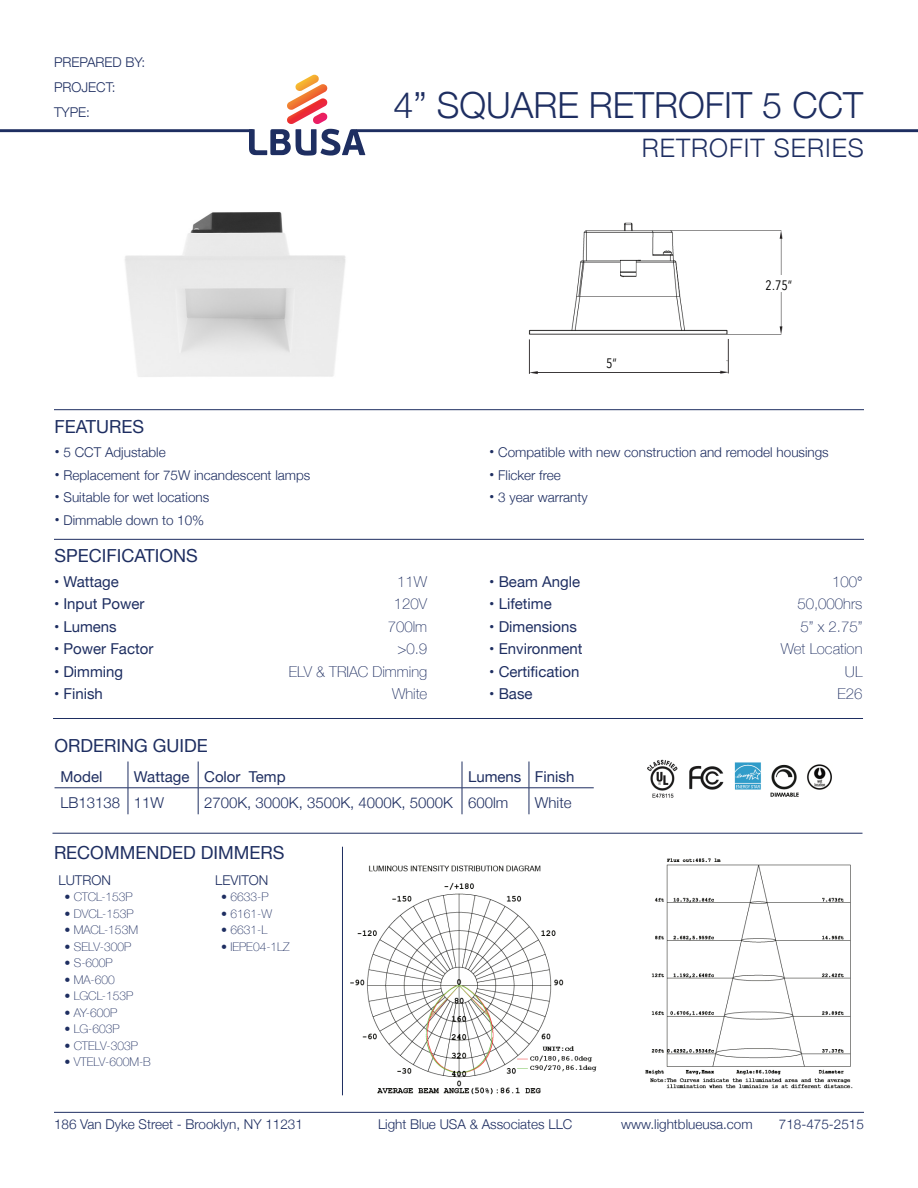
<style>
.page{position:relative;width:918px;height:1188px;background:#fff}
.page>*{position:absolute;margin:0;border:0;box-sizing:border-box;transform-origin:0 0}
.t1{font:300 36px "Helvetica Neue";color:#1e2e61}
.t2{font:300 25.5px "Helvetica Neue";letter-spacing:.04em;color:#1e2e61}
.t3{font:18px "Helvetica Neue";color:#1e2e61}
.Chart_Left{font:15px "Helvetica Neue";color:#1e2e61}
.Chart_Left-2{font:100 15px "Helvetica Neue";color:#1e2e61}
.t4{font:300 15px "Helvetica Neue";color:#1e2e61}
.t5{font:13.65px "Avenir Next Condensed";color:#000}
.Chart_Left-3{font:300 13.5px "Helvetica Neue";color:#1e2e61}
.Chart_Left-4{font:100 12px "Helvetica Neue";color:#1e2e61}
.s1{font-weight:400;font-size:15px}
.s2{font-family:"PF Beau Sans Pro"}
</style>
<div class="page">
<hr style="left:356px;top:129px;width:562px;height:3px;background:#1e2e61">
<hr style="left:0;top:129px;width:253px;height:3px;background:#1e2e61">
<svg style="left:249px;top:75px;width:116px;height:81px"></svg>
<hr style="left:55px;top:788px;width:73px;height:1px;background:#1e2e61">
<hr style="left:128px;top:788px;width:70px;height:1px;background:#1e2e61">
<svg style="left:128px;top:762px;width:1px;height:52px"></svg>
<hr style="left:198px;top:788px;width:264px;height:1px;background:#1e2e61">
<svg style="left:198px;top:762px;width:1px;height:52px"></svg>
<hr style="left:462px;top:788px;width:67px;height:1px;background:#1e2e61">
<svg style="left:462px;top:762px;width:1px;height:52px"></svg>
<hr style="left:529px;top:788px;width:65px;height:1px;background:#1e2e61">
<svg style="left:529px;top:762px;width:1px;height:52px"></svg>
<hr style="left:53px;top:718px;width:810px;height:1px;background:#1e2e61">
<hr style="left:342px;top:847px;width:1px;height:248px;background:#1e2e61">
<hr style="left:52px;top:833px;width:810px;height:1px;background:#1e2e61">
<hr style="left:54px;top:1112px;width:810px;height:1px;background:#1e2e61">
<img style="left:125px;top:212px;width:221px;height:165px">
<img style="left:647px;top:759px;width:185px;height:39px">
<img style="left:528px;top:222px;width:255px;height:153px">
<div style="left:607px;top:353px;width:29px;height:17px;background:#fff"></div>
<div style="left:766px;top:275px;width:29px;height:17px;background:#fff"></div>
<img style="left:350px;top:858px;width:503px;height:237px">
<hr style="left:54px;top:539px;width:810px;height:1px;background:#1e2e61">
<hr style="left:54px;top:409px;width:810px;height:1px;background:#1e2e61">
<p class="Chart_Left-3" style="left:54px;top:51px;width:93px">PREPARED BY:</p>
<p class="Chart_Left-3" style="left:54px;top:76px;width:63px">PROJECT:</p>
<p class="Chart_Left-3" style="left:54px;top:101px;width:38px">TYPE:</p>
<p class="t3" style="left:55px;top:413px;width:91px">FEATURES</p>
<p class="Chart_Left-3" style="left:55px;top:441px;width:113px"><span class="s1">•</span> 5 CCT Adjustable</p>
<p class="Chart_Left-3" style="left:55px;top:464px;width:257px"><span class="s1">•</span> Replacement for 75W incandescent lamps</p>
<p class="Chart_Left-3" style="left:55px;top:486px;width:156px"><span class="s1">•</span> Suitable for wet locations</p>
<p class="Chart_Left-3" style="left:55px;top:509px;width:151px"><span class="s1">•</span> Dimmable down to 10%</p>
<p class="t3" style="left:55px;top:543px;width:145px">SPECIFICATIONS</p>
<p class="t1" style="left:393px;top:77px;width:471px">4” SQUARE RETROFIT 5 CCT</p>
<p class="t2" style="left:642px;top:127px;width:224px">RETROFIT SERIES</p>
<p class="t5" style="left:606px;top:352px;width:12px">5“</p>
<p class="t5" style="left:766px;top:273px;width:28px">2.75“</p>
<p class="Chart_Left-3" style="left:489px;top:441px;width:341px"><span class="s1">•</span> Compatible with new construction and remodel housings</p>
<p class="Chart_Left-3" style="left:489px;top:464px;width:73px"><span class="s1">•</span> Flicker free</p>
<p class="Chart_Left-3" style="left:489px;top:486px;width:100px"><span class="s1">•</span> 3 year warranty</p>
<p class="Chart_Left" style="left:54px;top:570px;width:66px">• Wattage</p>
<p class="Chart_Left-2" style="left:397px;top:570px;width:32px">11W</p>
<p class="Chart_Left" style="left:54px;top:593px;width:92px">• Input Power</p>
<p class="Chart_Left-2" style="left:394px;top:592px;width:35px">120V</p>
<p class="Chart_Left" style="left:54px;top:615px;width:64px">• Lumens</p>
<p class="Chart_Left-2" style="left:388px;top:615px;width:41px">700lm</p>
<p class="Chart_Left" style="left:54px;top:638px;width:101px">• Power Factor</p>
<p class="Chart_Left-2" style="left:397px;top:637px;width:31px">&gt;0.9</p>
<p class="Chart_Left" style="left:54px;top:660px;width:71px">• Dimming</p>
<p class="Chart_Left-2" style="left:289px;top:660px;width:140px">ELV &amp; TRIAC Dimming</p>
<p class="Chart_Left" style="left:54px;top:683px;width:50px">• Finish</p>
<p class="Chart_Left-2" style="left:392px;top:682px;width:37px">White</p>
<p class="t3" style="left:55px;top:733px;width:155px">ORDERING GUIDE</p>
<p class="Chart_Left" style="left:489px;top:570px;width:92px">• Beam Angle</p>
<p class="Chart_Left-2" style="left:832px;top:570px;width:32px">100<span class="s2">°</span></p>
<p class="Chart_Left" style="left:489px;top:593px;width:64px">• Lifetime</p>
<p class="Chart_Left-2" style="left:797px;top:592px;width:67px">50,000hrs</p>
<p class="Chart_Left" style="left:489px;top:615px;width:89px">• Dimensions</p>
<p class="Chart_Left-2" style="left:801px;top:615px;width:63px">5” x 2.75”</p>
<p class="Chart_Left" style="left:489px;top:638px;width:95px">• Environment</p>
<p class="Chart_Left-2" style="left:781px;top:637px;width:83px">Wet Location</p>
<p class="Chart_Left" style="left:489px;top:660px;width:92px">• Certification</p>
<p class="Chart_Left-2" style="left:845px;top:660px;width:19px">UL</p>
<p class="Chart_Left" style="left:489px;top:683px;width:45px">• Base</p>
<p class="Chart_Left-2" style="left:837px;top:682px;width:27px">E26</p>
<p class="Chart_Left" style="left:61px;top:766px;width:43px">Model</p>
<p class="Chart_Left" style="left:134px;top:766px;width:57px">Wattage</p>
<p class="Chart_Left" style="left:204px;top:766px;width:83px">Color Temp</p>
<p class="Chart_Left" style="left:468px;top:766px;width:55px">Lumens</p>
<p class="Chart_Left" style="left:535px;top:766px;width:41px">Finish</p>
<p class="t4" style="left:61px;top:791px;width:61px">LB13138</p>
<p class="t4" style="left:134px;top:791px;width:32px">11W</p>
<p class="t4" style="left:204px;top:791px;width:250px">2700K, 3000K, 3500K, 4000K, 5000K</p>
<p class="t4" style="left:468px;top:791px;width:42px">600lm</p>
<p class="t4" style="left:535px;top:791px;width:38px">White</p>
<p class="t3" style="left:54px;top:839px;width:232px">RECOMMENDED DIMMERS</p>
<p class="Chart_Left-3" style="left:58px;top:869px;width:54px">LUTRON</p>
<p class="Chart_Left-3" style="left:215px;top:869px;width:55px">LEVITON</p>
<p class="Chart_Left-4" style="left:64px;top:888px;width:70px">• CTCL-153P</p>
<p class="Chart_Left-4" style="left:64px;top:905px;width:70px">• DVCL-153P</p>
<p class="Chart_Left-4" style="left:64px;top:921px;width:75px">• MACL-153M</p>
<p class="Chart_Left-4" style="left:64px;top:938px;width:68px">• SELV-300P</p>
<p class="Chart_Left-4" style="left:64px;top:954px;width:50px">• S-600P</p>
<p class="Chart_Left-4" style="left:64px;top:971px;width:52px">• MA-600</p>
<p class="Chart_Left-4" style="left:64px;top:987px;width:70px">• LGCL-153P</p>
<p class="Chart_Left-4" style="left:64px;top:1004px;width:54px">• AY-600P</p>
<p class="Chart_Left-4" style="left:64px;top:1020px;width:57px">• LG-603P</p>
<p class="Chart_Left-4" style="left:64px;top:1037px;width:75px">• CTELV-303P</p>
<p class="Chart_Left-4" style="left:64px;top:1053px;width:88px">• VTELV-600M-B</p>
<p class="Chart_Left-4" style="left:221px;top:888px;width:49px">• 6633-P</p>
<p class="Chart_Left-4" style="left:221px;top:905px;width:52px">• 6161-W</p>
<p class="Chart_Left-4" style="left:221px;top:921px;width:48px">• 6631-L</p>
<p class="Chart_Left-4" style="left:221px;top:938px;width:70px">• IEPE04-1LZ</p>
<p class="Chart_Left-3" style="left:54px;top:1113px;width:250px">186 Van Dyke Street - Brooklyn, NY 11231</p>
<p class="Chart_Left-3" style="left:378px;top:1113px;width:196px">Light Blue USA &amp; Associates LLC</p>
<p class="Chart_Left-3" style="left:621px;top:1113px;width:133px">www.lightblueusa.com</p>
<p class="Chart_Left-3" style="left:779px;top:1113px;width:87px">718-475-2515</p>
</div>
